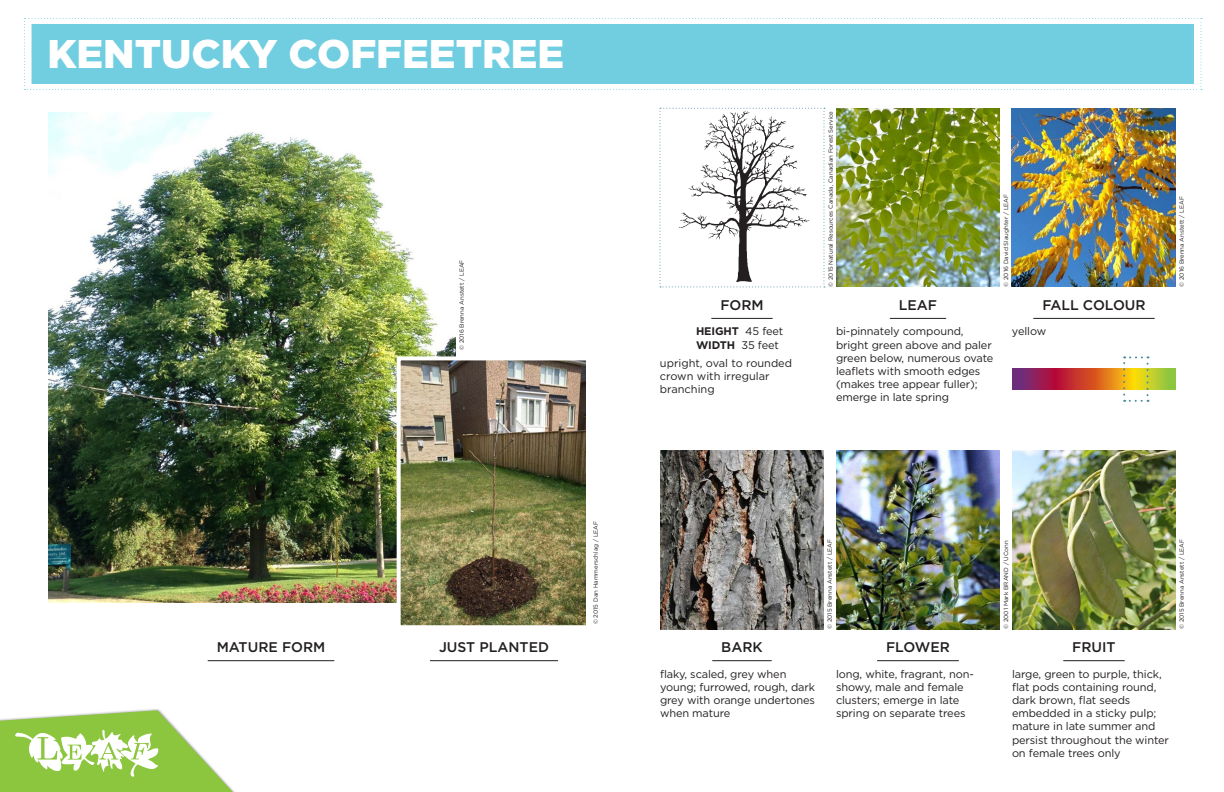
<style>
.page{position:relative;width:1224px;height:792px;background:#fff}
.page>*{position:absolute;margin:0;border:0;box-sizing:border-box;transform-origin:0 0}
.Tree_Name{font:900 40px "Gotham";color:#fff}
.subtitle{font:500 14px "Gotham";color:#231f20}
.Body_text_-_first_Pa{font:11px/13.2px "Gotham";letter-spacing:-.01em;color:#231f20}
.body_text_-_second_p{font:11px/13.2px "Gotham";color:#231f20}
.body_text_-_second_p-2{font:6px "Gotham";color:#231f20}
.s1{font-weight:700}
</style>
<div class="page">
<svg style="left:24px;top:18px;width:1178px;height:72px"></svg>
<img style="left:836px;top:108px;width:164px;height:179px">
<svg style="left:660px;top:108px;width:165px;height:179px"></svg>
<img style="left:660px;top:451px;width:164px;height:178px">
<img style="left:48px;top:113px;width:408px;height:490px">
<img style="left:1012px;top:108px;width:164px;height:179px">
<img style="left:836px;top:451px;width:164px;height:178px">
<img style="left:1012px;top:451px;width:164px;height:178px">
<img style="left:402px;top:361px;width:183px;height:263px">
<div style="left:397px;top:356px;width:193px;height:273px;border:4px solid #fff"></div>
<svg style="left:0;top:710px;width:235px;height:82px"></svg>
<svg style="left:1012px;top:369px;width:164px;height:21px"></svg>
<hr style="left:890px;top:318px;width:56px;height:1px;background:#231f20">
<hr style="left:711px;top:318px;width:62px;height:1px;background:#231f20">
<hr style="left:877px;top:660px;width:82px;height:1px;background:#231f20">
<hr style="left:1063px;top:660px;width:62px;height:1px;background:#231f20">
<hr style="left:1033px;top:318px;width:122px;height:1px;background:#231f20">
<hr style="left:712px;top:660px;width:60px;height:1px;background:#231f20">
<svg style="left:1123px;top:356px;width:26px;height:46px"></svg>
<hr style="left:430px;top:660px;width:128px;height:1px;background:#231f20">
<hr style="left:208px;top:660px;width:126px;height:1px;background:#231f20">
<p class="Tree_Name" style="left:47px;top:26px;width:518px">KENTUCKY COFFEETREE</p>
<p class="body_text_-_second_p-2" style="left:458px;top:350px;width:92px;rotate:-90deg">© 2016 Brenna Anstett / LEAF</p>
<p class="subtitle" style="left:217px;top:638px;width:110px">MATURE FORM</p>
<p class="subtitle" style="left:439px;top:638px;width:111px">JUST PLANTED</p>
<p class="body_text_-_second_p-2" style="left:592px;top:624px;width:105px;rotate:-90deg">© 2015 Dan Hammerschlag / LEAF</p>
<p class="subtitle" style="left:720px;top:296px;width:45px">FORM</p>
<p class="Body_text_-_first_Pa" style="left:696px;top:325px;width:89px"><span class="s1">HEIGHT</span> 45 feet<br><span class="s1">WIDTH</span> 35 feet</p>
<p class="body_text_-_second_p" style="left:660px;top:356px;width:134px">upright, oval to rounded crown with irregular branching</p>
<p class="body_text_-_second_p-2" style="left:827px;top:287px;width:177px;rotate:-90deg">© 2015 Natural Resources Canada, Canadian Forest Service</p>
<p class="subtitle" style="left:899px;top:296px;width:40px">LEAF</p>
<p class="Body_text_-_first_Pa" style="left:836px;top:325px;width:159px">bi-pinnately compound, bright green above and paler green below, numerous ovate leaflets with smooth edges (makes tree appear fuller); emerge in late spring</p>
<p class="body_text_-_second_p-2" style="left:1002px;top:287px;width:95px;rotate:-90deg">© 2016 David Slaughter / LEAF</p>
<p class="subtitle" style="left:1042px;top:296px;width:105px">FALL COLOUR</p>
<p class="Body_text_-_first_Pa" style="left:1012px;top:325px;width:36px">yellow</p>
<p class="body_text_-_second_p-2" style="left:1178px;top:287px;width:92px;rotate:-90deg">© 2016 Brenna Anstett / LEAF</p>
<p class="subtitle" style="left:721px;top:638px;width:43px">BARK</p>
<p class="Body_text_-_first_Pa" style="left:660px;top:667px;width:157px">flaky, scaled, grey when young; furrowed, rough, dark grey with orange undertones when mature</p>
<p class="body_text_-_second_p-2" style="left:826px;top:629px;width:92px;rotate:-90deg">© 2015 Brenna Anstett / LEAF</p>
<p class="body_text_-_second_p-2" style="left:1178px;top:629px;width:92px;rotate:-90deg">© 2015 Brenna Anstett / LEAF</p>
<p class="body_text_-_second_p-2" style="left:1002px;top:629px;width:90px;rotate:-90deg">© 2001 Mark BRAND / UConn</p>
<p class="subtitle" style="left:886px;top:638px;width:65px">FLOWER</p>
<p class="Body_text_-_first_Pa" style="left:836px;top:667px;width:139px">long, white, fragrant, non&shy;showy, male and female clusters; emerge in late spring on separate trees</p>
<p class="subtitle" style="left:1072px;top:638px;width:45px">FRUIT</p>
<p class="Body_text_-_first_Pa" style="left:1012px;top:667px;width:159px">large, green to purple, thick, flat pods containing round, dark brown, flat seeds embedded in a sticky pulp; mature in late summer and persist throughout the winter on female trees only</p>
</div>
